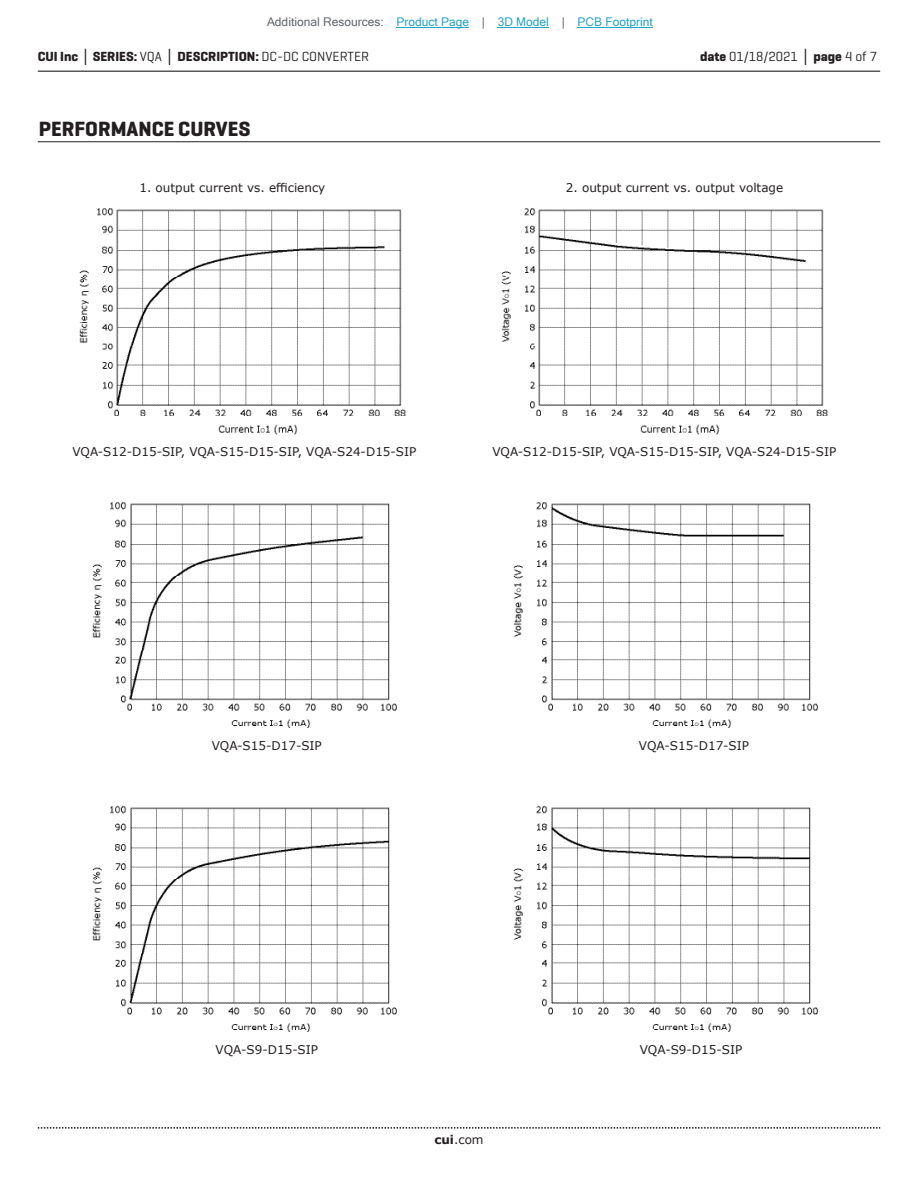
<style>
.page{position:relative;width:918px;height:1188px;background:#fff}
.page>*{position:absolute;margin:0;border:0;box-sizing:border-box;transform-origin:0 0}
.t1{font:700 21px "Geogrotesque";color:#231f20}
.t2{font:700 13.5px "Geogrotesque";color:#231f20}
.t3{font:13.5px "Geogrotesque";color:#231f20}
.t4{font:12px "Verdana";color:#231f20}
.t5{font:12px "Microsoft Sans Serif";color:#23a4c6}
.s1{color:#63676b}
.s2{font-family:"Verdana"}
.s3{font-weight:400}
.s4{font-weight:700}
.s5{font-family:"Verdana";font-weight:700}
</style>
<div class="page">
<hr style="left:38px;top:71px;width:842px;height:1px;background:#231f20">
<svg style="left:38px;top:1127px;width:842px;height:2px"></svg>
<hr style="left:38px;top:141px;width:842px;height:1px;background:#231f20">
<img style="left:80px;top:208px;width:326px;height:227px">
<img style="left:501px;top:208px;width:327px;height:227px">
<img style="left:92px;top:502px;width:305px;height:226px">
<img style="left:514px;top:502px;width:304px;height:226px">
<img style="left:92px;top:806px;width:305px;height:226px">
<img style="left:514px;top:806px;width:304px;height:226px">
<hr style="left:397px;top:27px;width:72px;height:1px;background:#23a4c6">
<hr style="left:498px;top:27px;width:51px;height:1px;background:#23a4c6">
<hr style="left:578px;top:27px;width:75px;height:1px;background:#23a4c6">
<p class="t5" style="left:267px;top:15px;width:387px"><span class="s1">Additional Resources:</span> Product Page <span class="s1">|</span> 3D Model <span class="s1">|</span> PCB Footprint</p>
<p class="t2" style="left:38px;top:48px;width:333px">CUI Inc <span class="s2">│</span> SERIES: <span class="s3">VQA</span> <span class="s2">│</span> DESCRIPTION: <span class="s3">DC-DC CONVERTER</span></p>
<p class="t3" style="left:700px;top:48px;width:179px"><span class="s4">date</span> 01/18/2021 <span class="s5">│</span> <span class="s4">page</span> 4 of 7</p>
<h1 class="t1" style="left:39px;top:116px;width:213px">PERFORMANCE CURVES</h1>
<p class="t4" style="left:139px;top:179px;width:188px">1. output current vs. efficiency</p>
<p class="t4" style="left:566px;top:179px;width:219px">2. output current vs. output voltage</p>
<p class="t4" style="left:72px;top:444px;width:346px">VQA-S12-D15-SIP, VQA-S15-D15-SIP, VQA-S24-D15-SIP</p>
<p class="t4" style="left:492px;top:444px;width:346px">VQA-S12-D15-SIP, VQA-S15-D15-SIP, VQA-S24-D15-SIP</p>
<p class="t4" style="left:212px;top:738px;width:112px">VQA-S15-D17-SIP</p>
<p class="t4" style="left:639px;top:738px;width:112px">VQA-S15-D17-SIP</p>
<p class="t4" style="left:216px;top:1041px;width:104px">VQA-S9-D15-SIP</p>
<p class="t4" style="left:640px;top:1041px;width:104px">VQA-S9-D15-SIP</p>
<p class="t4" style="left:434px;top:1131px;width:51px"><span class="s4">cui</span>.com</p>
</div>
